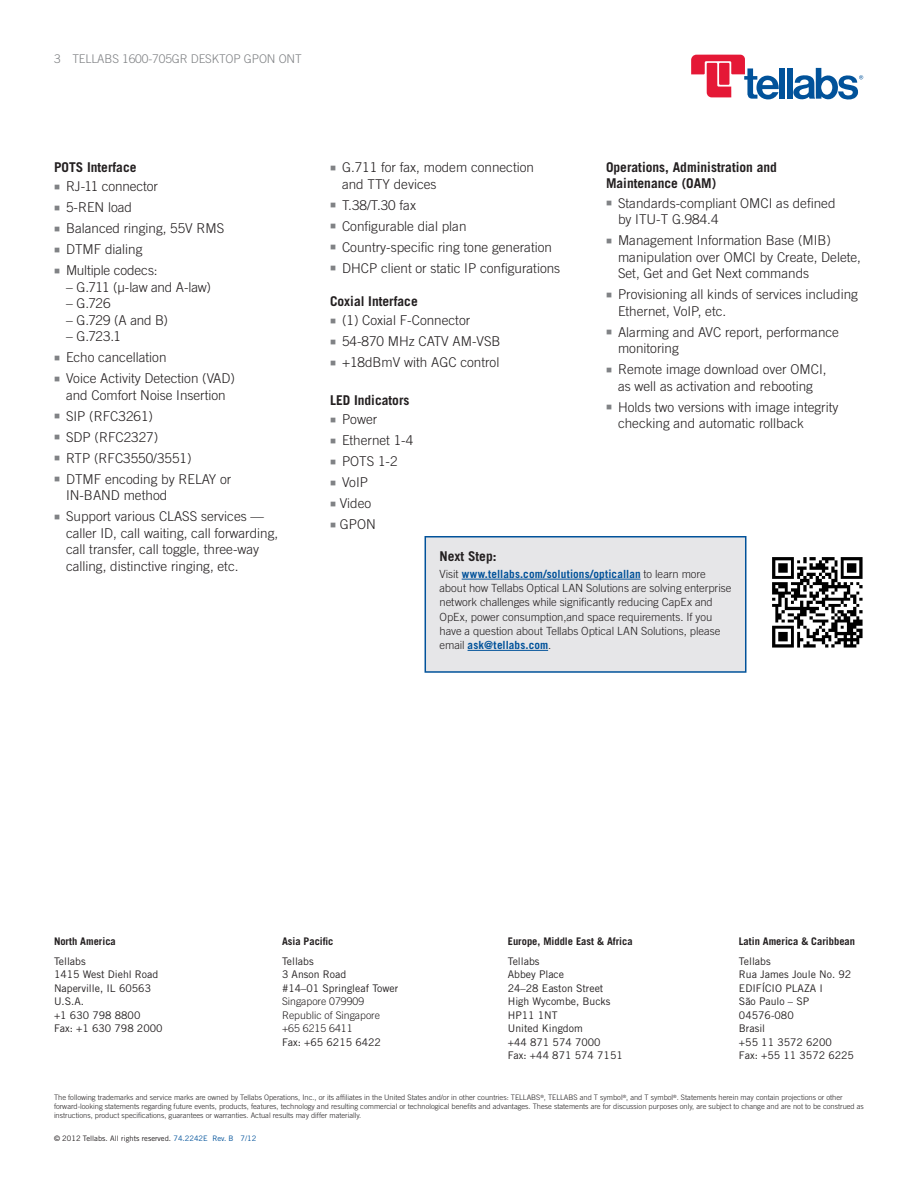
<style>
.page{position:relative;width:918px;height:1188px;background:#fff}
.page>*{position:absolute;margin:0;border:0;box-sizing:border-box;transform-origin:0 0}
.Bullet_copy{font:300 13.5px/16.5px "Trade Gothic LT Std";color:#231f20}
.Subhead_2{font:700 13.5px/16.5px "Trade Gothic LT Std";color:#231f20}
.Bullet_copy-2{font:300 13.5px "Trade Gothic LT Std";letter-spacing:-.02em;color:#231f20}
.Collateral_descrpt_s{font:300 12px "Trade Gothic LT Std";letter-spacing:-.01em;color:#808285}
.t1{font:300 11.25px/14.2px "Trade Gothic LT Std";letter-spacing:-.005em;color:#231f20}
.t2{font:10.5px/13.5px "Trade Gothic LT Std";color:#231f20}
.Location_Header{font:700 10.5px "Trade Gothic LT Std";color:#231f20}
.Location{font:300 10.5px "Trade Gothic LT Std";color:#231f20}
.Boilerplate{font:300 7.5px/9px "Trade Gothic LT Std";color:#231f20}
.t3{font:7.5px "Trade Gothic LT Std";color:#231f20}
.s1{color:#808285}
.s2{font-weight:700;color:#01529a}
.s3{color:#01529a}
</style>
<div class="page">
<div style="left:425px;top:537px;width:321px;height:135px;background:#e6e6e8"></div>
<hr style="left:462px;top:579px;width:179px;height:1px;background:#01529a">
<hr style="left:468px;top:650px;width:80px;height:1px;background:#01529a">
<div style="left:425px;top:536px;width:321px;height:137px;border:2px solid #01529a"></div>
<img style="left:772px;top:557px;width:91px;height:91px">
<div style="left:780px;top:68px;width:5px;height:31px;background:#01529a"></div>
<div style="left:787px;top:68px;width:6px;height:31px;background:#01529a"></div>
<svg style="left:691px;top:55px;width:88px;height:45px"></svg>
<svg style="left:793px;top:68px;width:70px;height:32px"></svg>
<p class="Collateral_descrpt_s" style="left:54px;top:51px;width:249px">3 TELLABS 1600-705GR DESKTOP GPON ONT</p>
<p class="Subhead_2" style="left:54px;top:158px;width:84px">POTS Interface</p>
<p class="Bullet_copy" style="left:54px;top:178px;width:105px"><span class="s1">■</span> RJ-11 connector</p>
<p class="Bullet_copy" style="left:54px;top:199px;width:80px"><span class="s1">■</span> 5-REN load</p>
<p class="Bullet_copy" style="left:54px;top:220px;width:172px"><span class="s1">■</span> Balanced ringing, 55V RMS</p>
<p class="Bullet_copy" style="left:54px;top:241px;width:90px"><span class="s1">■</span> DTMF dialing</p>
<p class="Bullet_copy" style="left:54px;top:262px;width:105px"><span class="s1">■</span> Multiple codecs:</p>
<p class="Bullet_copy-2" style="left:66px;top:279px;width:146px">– G.711 (μ-law and A-law)</p>
<p class="Bullet_copy" style="left:66px;top:295px;width:46px">– G.726</p>
<p class="Bullet_copy" style="left:66px;top:312px;width:103px">– G.729 (A and B)</p>
<p class="Bullet_copy" style="left:66px;top:328px;width:56px">– G.723.1</p>
<p class="Bullet_copy" style="left:54px;top:349px;width:114px"><span class="s1">■</span> Echo cancellation</p>
<p class="Bullet_copy" style="left:54px;top:370px;width:183px;text-align:center"><span class="s1">■</span> Voice Activity Detection (VAD) and Comfort Noise Insertion</p>
<p class="Bullet_copy" style="left:54px;top:408px;width:101px"><span class="s1">■</span> SIP (RFC3261)</p>
<p class="Bullet_copy" style="left:54px;top:429px;width:106px"><span class="s1">■</span> SDP (RFC2327)</p>
<p class="Bullet_copy" style="left:54px;top:450px;width:139px"><span class="s1">■</span> RTP (RFC3550/3551)</p>
<p class="Bullet_copy" style="left:66px;top:471px;width:167px;text-indent:-12px"><span class="s1">■</span> DTMF encoding by RELAY or<br>IN-BAND method</p>
<p class="Bullet_copy" style="left:66px;top:508px;width:214px;text-indent:-12px"><span class="s1">■</span> Support various CLASS services — caller ID, call waiting, call forwarding, call transfer, call toggle, three-way calling, distinctive ringing, etc.</p>
<p class="Bullet_copy" style="left:342px;top:159px;width:194px;text-indent:-12px"><span class="s1">■</span> G.711 for fax, modem connection and TTY devices</p>
<p class="Bullet_copy" style="left:330px;top:197px;width:88px"><span class="s1">■</span> T.38/T.30 fax</p>
<p class="Bullet_copy" style="left:330px;top:218px;width:138px"><span class="s1">■</span> Configurable dial plan</p>
<p class="Bullet_copy" style="left:330px;top:239px;width:224px"><span class="s1">■</span> Country-specific ring tone generation</p>
<p class="Bullet_copy" style="left:330px;top:260px;width:232px"><span class="s1">■</span> DHCP client or static IP configurations</p>
<p class="Subhead_2" style="left:330px;top:293px;width:89px">Coxial Interface</p>
<p class="Bullet_copy" style="left:330px;top:312px;width:142px"><span class="s1">■</span> (1) Coxial F-Connector</p>
<p class="Bullet_copy" style="left:330px;top:333px;width:172px"><span class="s1">■</span> 54-870 MHz CATV AM-VSB</p>
<p class="Bullet_copy" style="left:330px;top:354px;width:171px"><span class="s1">■</span> +18dBmV with AGC control</p>
<p class="Subhead_2" style="left:330px;top:392px;width:81px">LED Indicators</p>
<p class="Bullet_copy" style="left:330px;top:411px;width:49px"><span class="s1">■</span> Power</p>
<p class="Bullet_copy" style="left:330px;top:432px;width:85px"><span class="s1">■</span> Ethernet 1-4</p>
<p class="Bullet_copy" style="left:330px;top:453px;width:69px"><span class="s1">■</span> POTS 1-2</p>
<p class="Bullet_copy" style="left:330px;top:474px;width:40px"><span class="s1">■</span> VoIP</p>
<p class="Bullet_copy" style="left:330px;top:495px;width:43px"><span class="s1">■</span> Video</p>
<p class="Bullet_copy" style="left:330px;top:516px;width:47px"><span class="s1">■</span> GPON</p>
<p class="Subhead_2" style="left:606px;top:158px;width:173px">Operations, Administration and<br>Maintenance (OAM)</p>
<p class="Bullet_copy" style="left:618px;top:195px;width:219px;text-indent:-12px"><span class="s1">■</span> Standards-compliant OMCI as defined by ITU-T G.984.4</p>
<p class="Bullet_copy" style="left:618px;top:232px;width:245px;text-indent:-12px"><span class="s1">■</span> Management Information Base (MIB) manipulation over OMCI by Create, Delete,<br>Set, Get and Get Next commands</p>
<p class="Bullet_copy" style="left:618px;top:286px;width:241px;text-indent:-12px"><span class="s1">■</span> Provisioning all kinds of services including<br>Ethernet, VoIP, etc.</p>
<p class="Bullet_copy" style="left:618px;top:324px;width:223px;text-indent:-12px"><span class="s1">■</span> Alarming and AVC report, performance monitoring</p>
<p class="Bullet_copy" style="left:606px;top:361px;width:222px;text-align:center"><span class="s1">■</span> Remote image download over OMCI, as well as activation and rebooting</p>
<p class="Bullet_copy" style="left:618px;top:399px;width:222px;text-indent:-12px"><span class="s1">■</span> Holds two versions with image integrity checking and automatic rollback</p>
<p class="Subhead_2" style="left:440px;top:547px;width:59px">Next Step:</p>
<p class="t1" style="left:440px;top:567px;width:293px">Visit <span class="s2">www.tellabs.com/solutions/opticallan</span> to learn more about how Tellabs Optical LAN Solutions are solving enterprise network challenges while significantly reducing CapEx and OpEx, power consumption,and space requirements. If you have a question about Tellabs Optical LAN Solutions, please email <span class="s2">ask@tellabs.com</span>.</p>
<p class="Location_Header" style="left:739px;top:935px;width:118px">Latin America &amp; Caribbean</p>
<p class="t2" style="left:739px;top:954px;width:33px">Tellabs</p>
<p class="t2" style="left:739px;top:968px;width:114px">Rua James Joule No. 92</p>
<p class="t2" style="left:739px;top:981px;width:85px">EDIFÍCIO PLAZA I</p>
<p class="t2" style="left:739px;top:995px;width:72px">São Paulo – SP</p>
<p class="t2" style="left:739px;top:1008px;width:56px">04576-080</p>
<p class="t2" style="left:739px;top:1022px;width:28px">Brasil</p>
<p class="t2" style="left:739px;top:1035px;width:94px">+55 11 3572 6200</p>
<p class="t2" style="left:739px;top:1049px;width:117px">Fax: +55 11 3572 6225</p>
<p class="Boilerplate" style="left:54px;top:1093px;width:811px">The following trademarks and service marks are owned by Tellabs Operations, Inc., or its affiliates in the United States and/or in other countries: TELLABS<sup>®</sup>, TELLABS and T symbol<sup>®</sup>, and T symbol<sup>®</sup>. Statements herein may contain projections or other forward-looking statements regarding future events, products, features, technology and resulting commercial or technological benefits and advantages. These statements are for discussion purposes only, are subject to change and are not to be construed as instructions, product specifications, guarantees or warranties. Actual results may differ materially.</p>
<p class="t3" style="left:54px;top:1133px;width:204px">© 2012 Tellabs. All rights reserved. <span class="s3">74.2242E Rev. B 7/12</span></p>
<p class="Location_Header" style="left:54px;top:935px;width:63px">North America</p>
<p class="t2" style="left:54px;top:954px;width:33px">Tellabs</p>
<p class="t2" style="left:54px;top:968px;width:106px">1415 West Diehl Road</p>
<p class="t2" style="left:54px;top:981px;width:99px">Naperville, IL 60563</p>
<p class="t2" style="left:54px;top:995px;width:32px">U.S.A.</p>
<p class="t2" style="left:54px;top:1008px;width:110px">+1 630 798 8800<br>Fax: +1 630 798 2000</p>
<p class="Location_Header" style="left:282px;top:935px;width:53px">Asia Pacific</p>
<p class="t2" style="left:282px;top:954px;width:33px">Tellabs</p>
<p class="t2" style="left:282px;top:968px;width:66px">3 Anson Road</p>
<p class="t2" style="left:282px;top:981px;width:118px">#14–01 Springleaf Tower</p>
<p class="Location" style="left:282px;top:995px;width:84px">Singapore 079909</p>
<p class="Location" style="left:282px;top:1009px;width:100px">Republic of Singapore</p>
<p class="Location" style="left:282px;top:1022px;width:72px">+65 6215 6411</p>
<p class="t2" style="left:282px;top:1035px;width:101px">Fax: +65 6215 6422</p>
<p class="Location_Header" style="left:508px;top:935px;width:126px">Europe, Middle East &amp; Africa</p>
<p class="t2" style="left:508px;top:954px;width:33px">Tellabs</p>
<p class="t2" style="left:508px;top:968px;width:58px">Abbey Place</p>
<p class="t2" style="left:508px;top:981px;width:97px">24–28 Easton Street</p>
<p class="t2" style="left:508px;top:995px;width:104px">High Wycombe, Bucks</p>
<p class="t2" style="left:508px;top:1008px;width:51px">HP11 1NT</p>
<p class="t2" style="left:508px;top:1022px;width:76px">United Kingdom</p>
<p class="t2" style="left:508px;top:1035px;width:94px">+44 871 574 7000</p>
<p class="t2" style="left:508px;top:1049px;width:117px">Fax: +44 871 574 7151</p>
</div>
